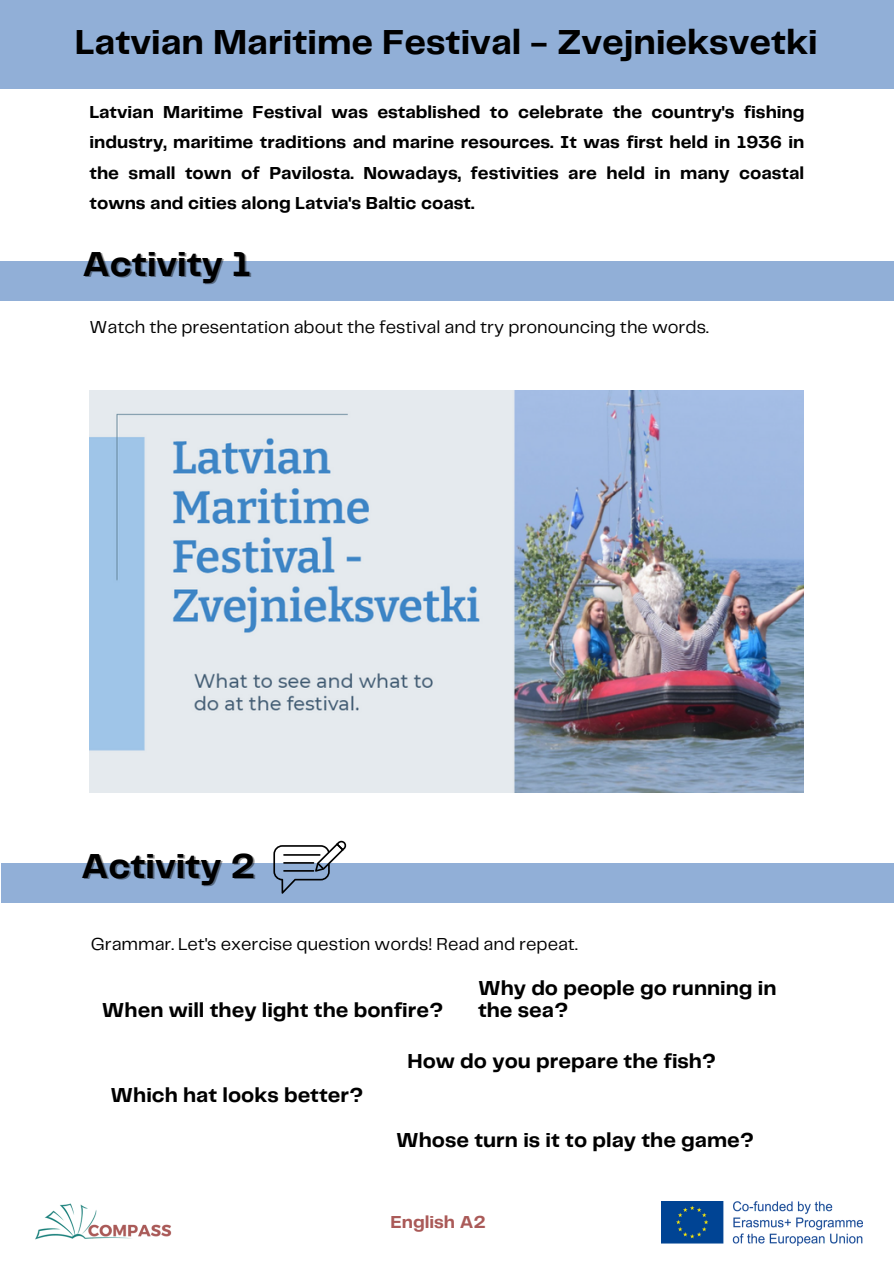
<style>
.page{position:relative;width:894px;height:1264px;background:#fff}
.page>*{position:absolute;margin:0;border:0;box-sizing:border-box;transform-origin:0 0}
.t1{font:700 36px "Telegraf";color:#000}
.t2{font:700 21px/21.5px "Telegraf";color:#000}
.t3{font:700 18px/30.5px "Telegraf";color:#000;text-align:justify}
.t4{font:18px "Telegraf";color:#000}
.t5{font:700 18px "Telegraf";color:#aa5a58}
</style>
<div class="page">
<div style="left:0;top:0;width:893px;height:89px;background:#91afd7"></div>
<div style="left:0;top:261px;width:893px;height:40px;background:#91afd7"></div>
<div style="left:1px;top:863px;width:892px;height:39px;background:#91afd7"></div>
<img style="left:661px;top:1201px;width:201px;height:44px">
<img style="left:35px;top:1203px;width:137px;height:37px">
<img style="left:89px;top:390px;width:714px;height:402px">
<svg style="left:273px;top:840px;width:73px;height:53px"></svg>
<p class="t1" style="left:75px;top:27px;width:744px">Latvian Maritime Festival - Zvejnieksvetki</p>
<p class="t3" style="left:89px;top:98px;width:716px">Latvian Maritime Festival was established to celebrate the country's fishing industry, maritime traditions and marine resources. It was first held in 1936 in the small town of Pavilosta. Nowadays, festivities are held in many coastal towns and cities along Latvia's Baltic coast.</p>
<p class="t1" style="left:83px;top:248px;width:169px">Activity 1</p>
<p class="t4" style="left:89px;top:319px;width:620px">Watch the presentation about the festival and try pronouncing the words.</p>
<p class="t1" style="left:81px;top:850px;width:176px">Activity 2</p>
<p class="t4" style="left:91px;top:936px;width:488px">Grammar. Let's exercise question words! Read and repeat.</p>
<p class="t2" style="left:478px;top:978px;width:300px">Why do people go running in the sea?</p>
<p class="t2" style="left:102px;top:1000px;width:343px">When will they light the bonfire?</p>
<p class="t2" style="left:407px;top:1051px;width:310px">How do you prepare the fish?</p>
<p class="t2" style="left:111px;top:1085px;width:254px">Which hat looks better?</p>
<p class="t2" style="left:396px;top:1130px;width:359px">Whose turn is it to play the game?</p>
<p class="t5" style="left:390px;top:1214px;width:97px">English A2</p>
</div>
